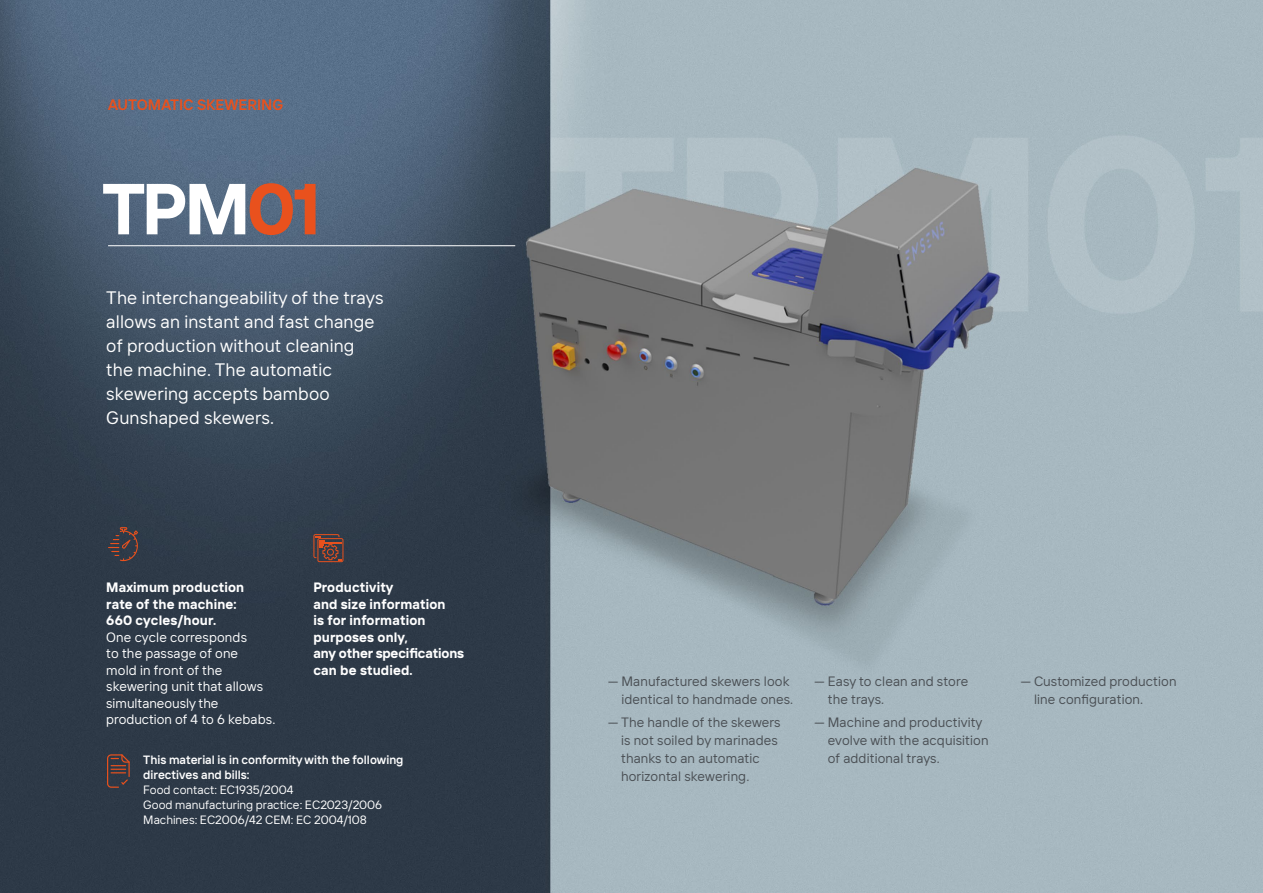
<style>
.page{position:relative;width:1263px;height:893px;background:#fff}
.page>*{position:absolute;margin:0;border:0;box-sizing:border-box;transform-origin:0 0}
.t1{font:700 72px "TT Interfaces";letter-spacing:-.05em;color:#fff}
.t2{font:18px/24px "TT Interfaces";letter-spacing:.01em;color:#fff}
.t3{font:600 15px "TT Interfaces";color:#e9511d}
.t4{font:13.5px/18px "TT Interfaces";letter-spacing:.01em;color:#4a4f54}
.t5{font:700 13.5px/16.5px "TT Interfaces";letter-spacing:.01em;color:#fff}
.t6{font:13.5px/16.5px "TT Interfaces";letter-spacing:.01em;color:#fff}
.t7{font:12px/15px "TT Interfaces";color:#fff}
.t8{font:600 12px/15px "TT Interfaces";color:#fff}
.s1{color:#e9511d}
</style>
<div class="page">
<img style="left:0;top:0;width:1263px;height:893px">
<svg style="left:107px;top:754px;width:23px;height:34px"></svg>
<svg style="left:108px;top:527px;width:30px;height:34px"></svg>
<svg style="left:313px;top:534px;width:30px;height:28px"></svg>
<hr style="left:108px;top:245px;width:407px;height:1px;background:#fff">
<p class="t3" style="left:108px;top:94px;width:177px">AUTOMATIC SKEWERING</p>
<h1 class="t1" style="left:102px;top:162px;width:220px">TPM<span class="s1">01</span></h1>
<h2 class="t2" style="left:106px;top:286px;width:279px">The interchangeability of the trays allows an instant and fast change of production without cleaning the machine. The automatic skewering accepts bamboo<br>Gunshaped skewers.</h2>
<p class="t5" style="left:106px;top:579px;width:139px">Maximum production rate of the machine:<br>660 cycles/hour.</p>
<p class="t6" style="left:106px;top:629px;width:170px">One cycle corresponds<br>to the passage of one<br>mold in front of the skewering unit that allows simultaneously the production of 4 to 6 kebabs.</p>
<p class="t5" style="left:313px;top:579px;width:152px">Productivity<br>and size information<br>is for information purposes only,<br>any other specifications can be studied.</p>
<p class="t8" style="left:143px;top:752px;width:262px">This material is in conformity with the following directives and bills:</p>
<p class="t7" style="left:143px;top:782px;width:240px">Food contact: EC1935/2004<br>Good manufacturing practice: EC2023/2006<br>Machines: EC2006/42 CEM: EC 2004/108</p>
<p class="t4" style="left:608px;top:672px;width:187px;text-align:right">— Manufactured skewers look identical to handmade ones.</p>
<p class="t4" style="left:621px;top:712px;width:161px;text-indent:-13px">— The handle of the skewers is not soiled by marinades thanks to an automatic horizontal skewering.</p>
<p class="t4" style="left:828px;top:672px;width:142px;text-indent:-13px">— Easy to clean and store the trays.</p>
<p class="t4" style="left:828px;top:712px;width:162px;text-indent:-13px">— Machine and productivity evolve with the acquisition of additional trays.</p>
<p class="t4" style="left:1034px;top:672px;width:144px;text-indent:-13px">— Customized production line configuration.</p>
</div>
